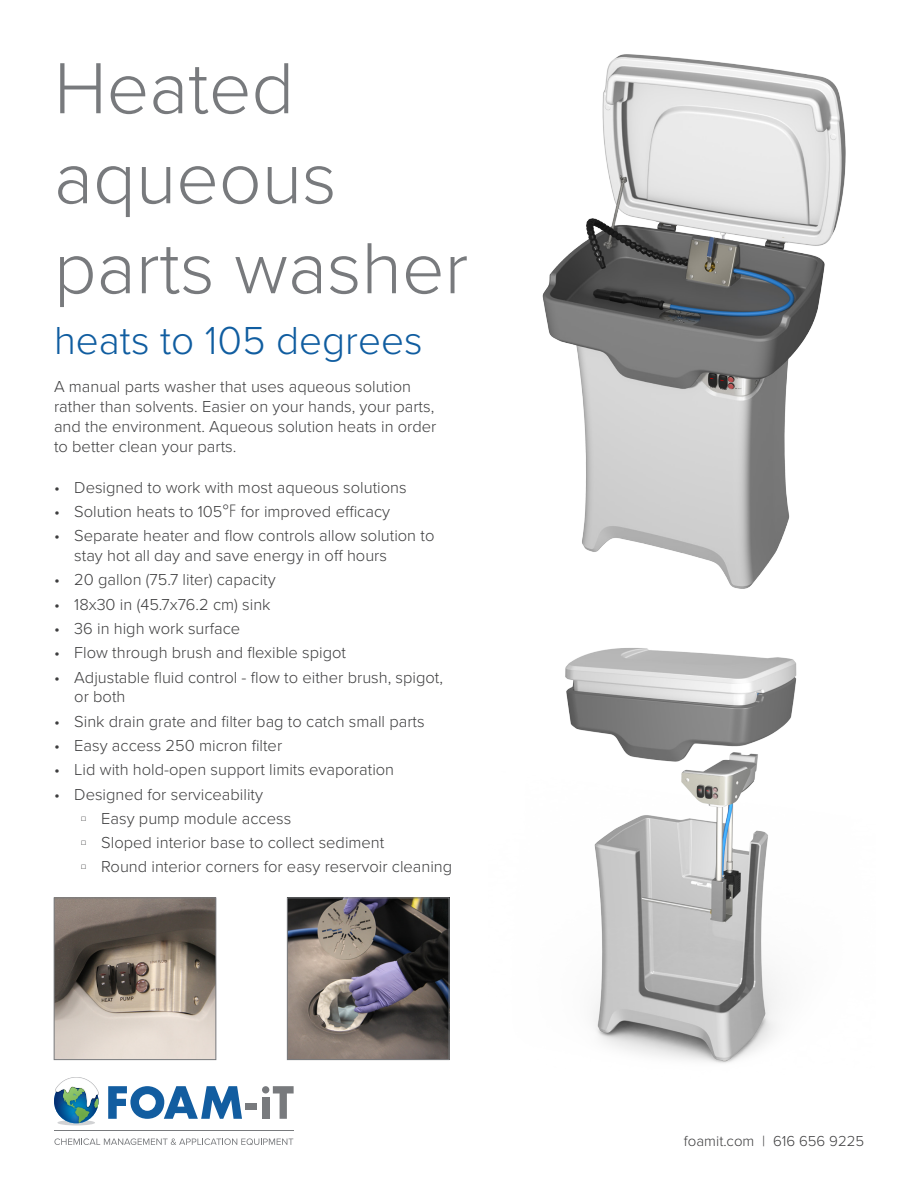
<style>
.page{position:relative;width:918px;height:1188px;background:#fff}
.page>*{position:absolute;margin:0;border:0;box-sizing:border-box;transform-origin:0 0}
.t1{font:300 75px/90px "Proxima Nova";color:#787a7d}
.t2{font:300 40.5px "Proxima Nova";color:#105da0}
.t3{font:300 16.5px/19.8px "Proxima Nova";color:#3e3e3f}
.t4{font:300 15px "Proxima Nova";color:#3e3e3f}
.s1{font-family:"Futura Std"}
</style>
<div class="page">
<svg style="left:108px;top:1086px;width:134px;height:33px"></svg>
<div style="left:245px;top:1103px;width:12px;height:6px;background:#787a7d"></div>
<div style="left:262px;top:1086px;width:7px;height:7px;background:#787a7d;border-radius:50%"></div>
<div style="left:262px;top:1097px;width:7px;height:22px;background:#787a7d"></div>
<svg style="left:273px;top:1086px;width:21px;height:33px"></svg>
<svg style="left:57px;top:1120px;width:38px;height:5px"></svg>
<img style="left:54px;top:1094px;width:1px;height:14px">
<svg style="left:55px;top:1077px;width:44px;height:46px"></svg>
<svg style="left:54px;top:1138px;width:239px;height:7px"></svg>
<hr style="left:54px;top:1130px;width:240px;height:1px;background:#787a7d">
<img style="left:542px;top:54px;width:304px;height:532px">
<img style="left:56px;top:900px;width:158px;height:158px">
<div style="left:54px;top:898px;width:162px;height:162px;border:1px solid #787a7d"></div>
<img style="left:565px;top:586px;width:232px;height:477px">
<img style="left:289px;top:900px;width:158px;height:158px">
<div style="left:287px;top:898px;width:162px;height:162px;border:1px solid #787a7d"></div>
<p class="t1" style="left:54px;top:39px;width:416px">Heated aqueous parts washer</p>
<p class="t2" style="left:54px;top:311px;width:370px">heats to 105 degrees</p>
<p class="t3" style="left:54px;top:376px;width:384px">A manual parts washer that uses aqueous solution rather than solvents. Easier on your hands, your parts, and the environment. Aqueous solution heats in order to better clean your parts.</p>
<p class="t3" style="left:54px;top:476px;width:354px">• Designed to work with most aqueous solutions</p>
<p class="t3" style="left:54px;top:501px;width:338px">• Solution heats to 105<span class="s1">°F</span> for improved efficacy</p>
<p class="t3" style="left:74px;top:525px;width:362px;text-indent:-20px">• Separate heater and flow controls allow solution to stay hot all day and save energy in off hours</p>
<p class="t3" style="left:54px;top:569px;width:223px">• 20 gallon (75.7 liter) capacity</p>
<p class="t3" style="left:54px;top:593px;width:218px">• 18x30 in (45.7x76.2 cm) sink</p>
<p class="t3" style="left:54px;top:618px;width:188px">• 36 in high work surface</p>
<p class="t3" style="left:54px;top:642px;width:294px">• Flow through brush and flexible spigot</p>
<p class="t3" style="left:74px;top:666px;width:370px;text-indent:-20px">• Adjustable fluid control - flow to either brush, spigot, or both</p>
<p class="t3" style="left:54px;top:710px;width:372px">• Sink drain grate and filter bag to catch small parts</p>
<p class="t3" style="left:54px;top:735px;width:230px">• Easy access 250 micron filter</p>
<p class="t3" style="left:54px;top:759px;width:342px">• Lid with hold-open support limits evaporation</p>
<p class="t3" style="left:54px;top:783px;width:211px">• Designed for serviceability</p>
<p class="t3" style="left:81px;top:808px;width:212px"><sup>☐</sup> Easy pump module access</p>
<p class="t3" style="left:81px;top:832px;width:305px"><sup>☐</sup> Sloped interior base to collect sediment</p>
<p class="t3" style="left:81px;top:856px;width:373px"><sup>☐</sup> Round interior corners for easy reservoir cleaning</p>
<p class="t4" style="left:684px;top:1130px;width:182px">foamit.com | 616 656 9225</p>
</div>
